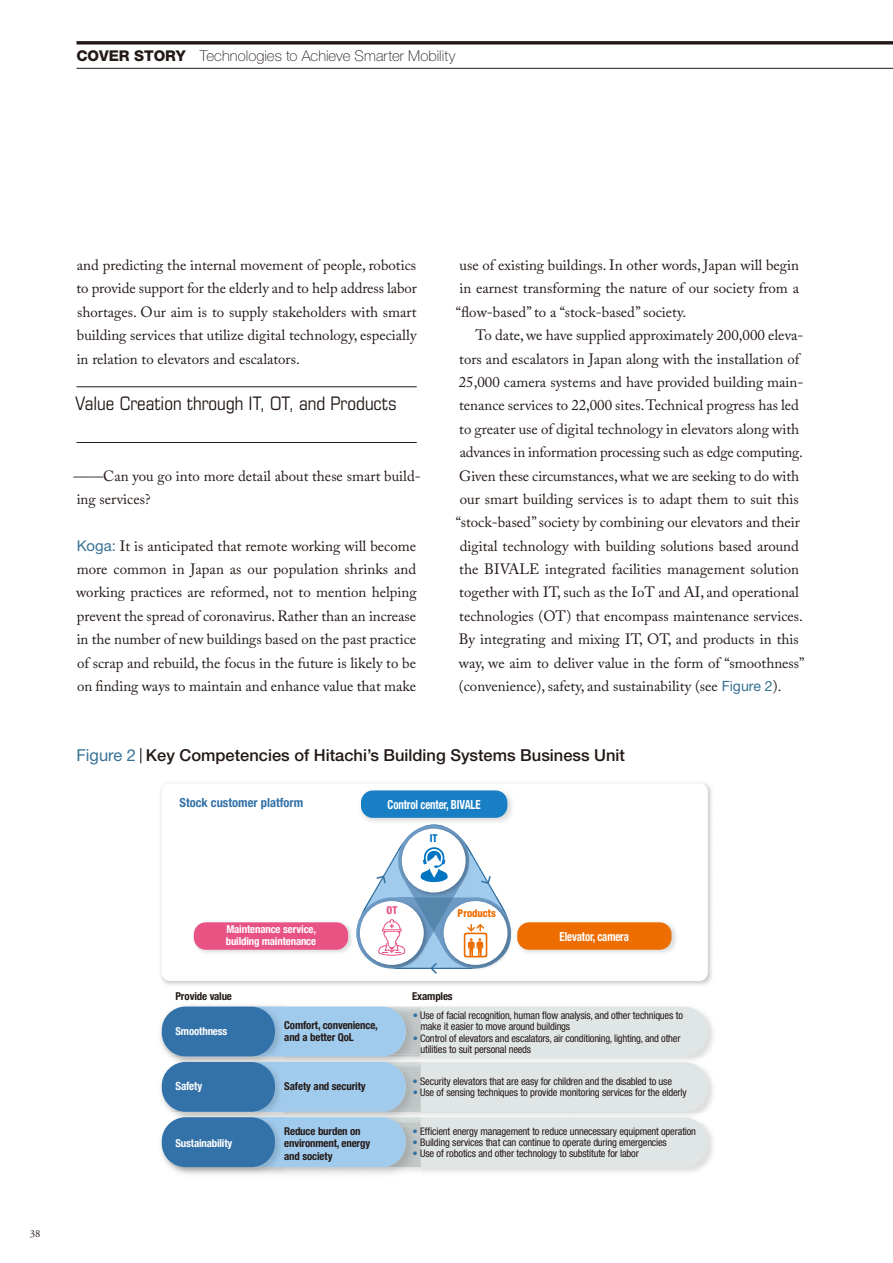
<style>
.page{position:relative;width:893px;height:1263px;background:#fff}
.page>*{position:absolute;margin:0;border:0;box-sizing:border-box;transform-origin:0 0}
.t1{font:condensed 18.6px "Eurostile LT Std";color:#231916}
.t2{font:500 16.5px "Helvetica Neue LT Std";color:#231916}
.t3{font:14.85px/23.4px "Adobe Caslon Pro";color:#231916;text-align:justify}
.t4{font:100 14.85px "Helvetica Neue LT Std";letter-spacing:.005em;color:#231916}
.t5{font:700 condensed 12.6px "Helvetica Neue LT Std";letter-spacing:-.01em;color:#fff;scale:.87 1}
.t6{font:700 condensed 12.6px "Helvetica Neue LT Std";color:#3372a8}
.t7{font:700 condensed 11.4px "Helvetica Neue LT Std";letter-spacing:-.005em;color:#fff;scale:.95 1}
.t8{font:700 condensed 10.8px/12.6px "Helvetica Neue LT Std";letter-spacing:-.01em;color:#231916}
.t9{font:700 condensed 10.8px/11.1px "Helvetica Neue LT Std";letter-spacing:-.015em;color:#fff}
.t10{font:800 condensed 10.8px "Helvetica Neue LT Std";color:#ed6d00;scale:.95 1}
.t11{font:800 condensed 10.8px "Helvetica Neue LT Std";color:#0075c2;scale:.95 1}
.t12{font:800 condensed 10.8px "Helvetica Neue LT Std";color:#e95383;scale:.95 1}
.t13{font:10.65px "Adobe Garamond Pro";color:#231916}
.t14{font:condensed 10.5px/11.1px "Helvetica Neue LT Std";letter-spacing:-.015em;color:#231916}
.s1{font-weight:800}
.s2{color:#fff}
.s3{font-family:"Helvetica Neue LT Std";color:#367295}
.s4{font-family:"Helvetica Neue LT Std";font-size:14.1px;color:#367295}
.s5{font-weight:400;color:#367295}
.s6{color:#3472a2}
</style>
<div class="page">
<svg style="left:76px;top:41px;width:816px;height:4px;background:#433b38"></svg>
<hr style="left:76px;top:68px;width:816px;height:1px;background:#231916">
<hr style="left:76px;top:387px;width:341px;height:1px;background:#231916">
<hr style="left:76px;top:442px;width:341px;height:1px;background:#231916">
<img style="left:160px;top:783px;width:552px;height:202px">
<div style="left:162px;top:784px;width:545px;height:197px;background:#fff;border-radius:8px"></div>
<img style="left:360px;top:791px;width:152px;height:26px">
<svg style="left:356px;top:817px;width:156px;height:157px"></svg>
<img style="left:424px;top:825px;width:20px;height:2px">
<div style="left:361px;top:790px;width:146px;height:28px;background:#197fc4;border-radius:12px"></div>
<img style="left:193px;top:922px;width:159px;height:31px">
<div style="left:194px;top:922px;width:154px;height:28px;background:#e95383;border-radius:12px"></div>
<div style="left:162px;top:1007px;width:545px;height:49px;background:#e0e5e5;border-radius:24px"></div>
<div style="left:162px;top:1062px;width:545px;height:50px;background:#e0e5e5;border-radius:24px"></div>
<div style="left:162px;top:1117px;width:545px;height:50px;background:#e0e5e5;border-radius:24px"></div>
<img style="left:387px;top:1007px;width:34px;height:60px">
<div style="left:162px;top:1007px;width:244px;height:49px;background:#a1cbed;border-radius:24px"></div>
<img style="left:393px;top:1071px;width:28px;height:39px">
<img style="left:285px;top:1055px;width:136px;height:7px">
<img style="left:397px;top:1067px;width:24px;height:4px">
<img style="left:285px;top:1055px;width:106px;height:2px">
<div style="left:162px;top:1062px;width:244px;height:50px;background:#a1cbed;border-radius:24px"></div>
<img style="left:387px;top:1127px;width:34px;height:40px">
<img style="left:397px;top:1122px;width:24px;height:5px">
<img style="left:172px;top:1110px;width:219px;height:2px">
<div style="left:162px;top:1117px;width:244px;height:50px;background:#a1cbed;border-radius:24px"></div>
<img style="left:160px;top:1005px;width:125px;height:53px">
<img style="left:180px;top:1007px;width:95px;height:48px">
<img style="left:256px;top:1055px;width:29px;height:1px">
<div style="left:162px;top:1007px;width:113px;height:49px;background:#3372a8;border-radius:24px"></div>
<img style="left:161px;top:1071px;width:14px;height:39px">
<img style="left:262px;top:1066px;width:18px;height:44px">
<img style="left:256px;top:1110px;width:29px;height:2px">
<svg style="left:160px;top:1055px;width:12px;height:16px"></svg>
<img style="left:160px;top:1058px;width:125px;height:8px">
<img style="left:179px;top:1062px;width:106px;height:4px">
<div style="left:162px;top:1062px;width:113px;height:50px;background:#3372a8;border-radius:24px"></div>
<img style="left:162px;top:1122px;width:123px;height:45px">
<svg style="left:162px;top:1110px;width:10px;height:17px"></svg>
<img style="left:162px;top:1113px;width:123px;height:9px">
<img style="left:172px;top:1117px;width:113px;height:5px">
<div style="left:162px;top:1117px;width:113px;height:50px;background:#3372a8;border-radius:24px"></div>
<img style="left:518px;top:922px;width:158px;height:31px">
<div style="left:517px;top:922px;width:154px;height:28px;background:#ed6d00;border-radius:12px"></div>
<svg style="left:141px;top:748px;width:1px;height:15px"></svg>
<p class="t4" style="left:76px;top:48px;width:380px"><span class="s1">COVER STORY</span> Technologies to Achieve Smarter Mobility</p>
<p class="t13" style="left:30px;top:1228px;width:15px">38<span class="s2">.</span></p>
<p class="t3" style="left:77px;top:255px;width:342px">and predicting the internal movement of people, robotics to provide support for the elderly and to help address labor shortages. Our aim is to supply stakeholders with smart building services that utilize digital technology, especially in relation to elevators and escalators.</p>
<p class="t1" style="left:75px;top:397px;width:323px">Value Creation through IT, OT, and Products</p>
<p class="t3" style="left:73px;top:466px;width:349px">——Can you go into more detail about these smart build&shy;ing services?</p>
<p class="t3" style="left:76px;top:536px;width:342px"><span class="s3">Koga:</span> It is anticipated that remote working will become more common in Japan as our population shrinks and working practices are reformed, not to mention helping prevent the spread of coronavirus. Rather than an increase in the number of new buildings based on the past practice of scrap and rebuild, the focus in the future is likely to be on finding ways to maintain and enhance value that make</p>
<p class="t3" style="left:456px;top:255px;width:345px">use of existing buildings. In other words, Japan will begin in earnest transforming the nature of our society from a “flow-based” to a “stock-based” society.</p>
<p class="t3" style="left:456px;top:325px;width:350px;text-align:left;text-indent:20px">To date, we have supplied approximately 200,000 eleva&shy;tors and escalators in Japan along with the installation of 25,000 camera systems and have provided building main&shy;tenance services to 22,000 sites. Technical progress has led to greater use of digital technology in elevators along with advances in information processing such as edge computing.<br>Given these circumstances, what we are seeking to do with our smart building services is to adapt them to suit this “stock-based” society by combining our elevators and their digital technology with building solutions based around the BIVALE integrated facilities management solution together with IT, such as the IoT and AI, and operational technologies (OT) that encompass maintenance services.<br>By integrating and mixing IT, OT, and products in this way, we aim to deliver value in the form of “smoothness” (convenience), safety, and sustainability (see <span class="s4">Figure 2</span>).</p>
<p class="t2" style="left:76px;top:749px;width:550px"><span class="s5">Figure 2</span> Key Competencies of Hitachi’s Building Systems Business Unit</p>
<p class="t6" style="left:179px;top:798px;width:125px">Stock customer platform</p>
<p class="t9" style="left:226px;top:925px;width:92px">Maintenance service, building maintenance</p>
<p class="t5" style="left:388px;top:800px;width:108px">Control center, BIVALE</p>
<p class="t11" style="left:430px;top:832px;width:10px">IT</p>
<p class="t12" style="left:387px;top:904px;width:13px">OT</p>
<p class="t10" style="left:458px;top:907px;width:42px">Products</p>
<p class="t8" style="left:175px;top:991px;width:58px">Provide value</p>
<p class="t8" style="left:412px;top:991px;width:42px">Examples</p>
<p class="t5" style="left:560px;top:932px;width:81px">Elevator, camera</p>
<p class="t9" style="left:175px;top:1027px;width:53px">Smoothness</p>
<p class="t7" style="left:175px;top:1082px;width:30px">Safety</p>
<p class="t9" style="left:175px;top:1139px;width:59px">Sustainability</p>
<p class="t8" style="left:284px;top:1020px;width:95px">Comfort, convenience, and a better QoL</p>
<p class="t14" style="left:420px;top:1011px;width:264px;text-indent:-8px"><span class="s6">•</span> Use of facial recognition, human flow analysis, and other techniques to make it easier to move around buildings</p>
<p class="t14" style="left:420px;top:1033px;width:262px;text-indent:-8px"><span class="s6">•</span> Control of elevators and escalators, air conditioning, lighting, and other utilities to suit personal needs</p>
<p class="t14" style="left:413px;top:1077px;width:261px"><span class="s6">•</span> Security elevators that are easy for children and the disabled to use</p>
<p class="t14" style="left:413px;top:1088px;width:275px"><span class="s6">•</span> Use of sensing techniques to provide monitoring services for the elderly</p>
<p class="t8" style="left:284px;top:1081px;width:83px">Safety and security</p>
<p class="t8" style="left:284px;top:1125px;width:88px">Reduce burden on environment, energy and society</p>
<p class="t14" style="left:413px;top:1127px;width:285px"><span class="s6">•</span> Efficient energy management to reduce unnecessary equipment operation</p>
<p class="t14" style="left:413px;top:1138px;width:256px"><span class="s6">•</span> Building services that can continue to operate during emergencies</p>
<p class="t14" style="left:413px;top:1149px;width:228px"><span class="s6">•</span> Use of robotics and other technology to substitute for labor</p>
</div>
